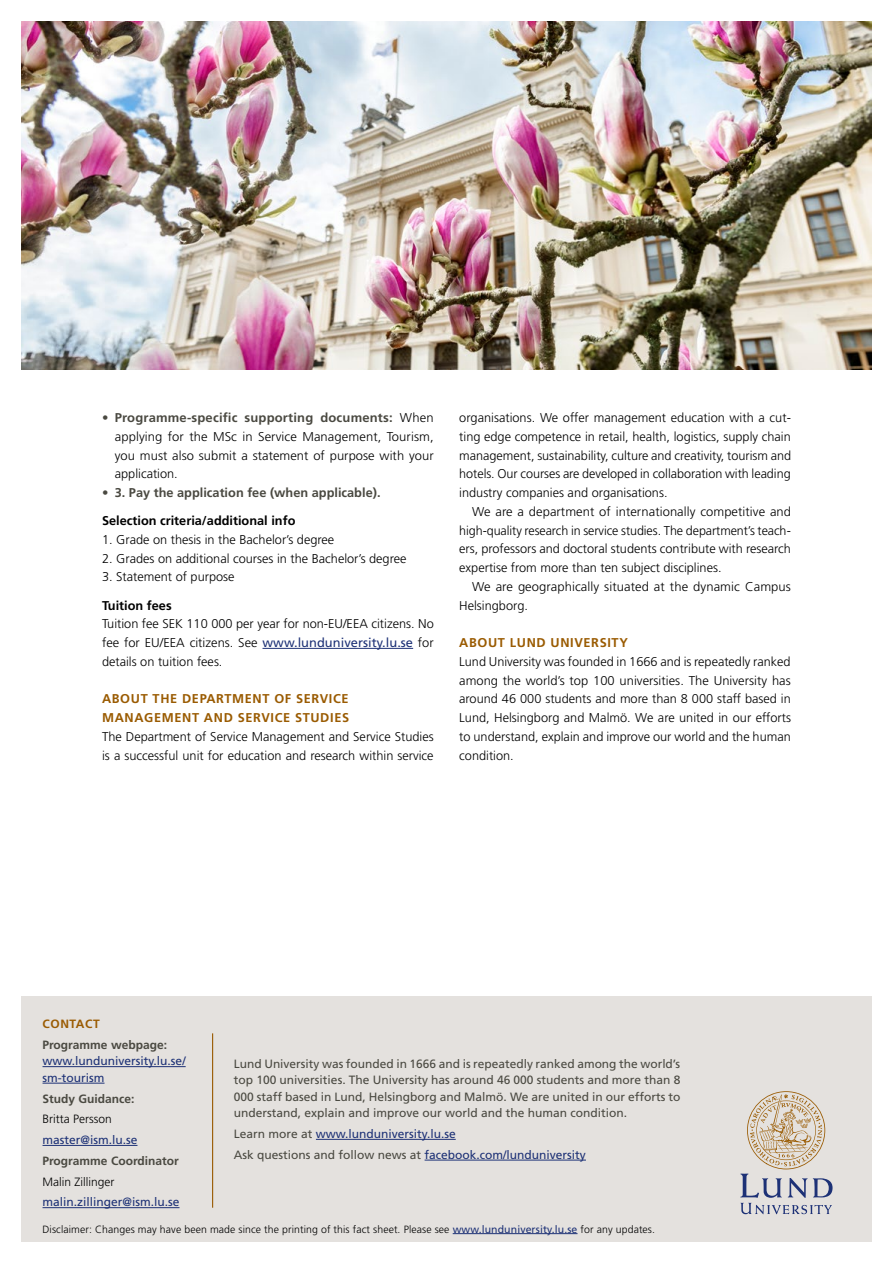
<style>
.page{position:relative;width:893px;height:1263px;background:#fff}
.page>*{position:absolute;margin:0;border:0;box-sizing:border-box;transform-origin:0 0}
.Svart_Brödtext_utan{font:300 12.75px/18.8px "Frutiger LT Std";color:#000;text-align:justify}
.Svart_Brödtext_med_i{font:300 12.75px/18.8px "Frutiger LT Std";color:#000;text-align:justify}
.H2_Brons_Underrubrik{font:700 12.75px/18.8px "Frutiger LT Std";letter-spacing:.05em;color:#9a5b02}
.H3_Underrubrik{font:700 12.75px "Frutiger LT Std";color:#000}
.t1{font:700 12.75px "Frutiger LT Std";color:#4a4941}
.t2{font:12px/16.5px "Frutiger LT Std";color:#4a4941;text-align:justify}
.t3{font:12px/16.5px "Frutiger LT Std";color:#1d3176}
.t4{font:700 12px "Frutiger LT Std";color:#4a4941}
.t5{font:300 12px "Frutiger LT Std";color:#000}
.H2_Brons_Underrubrik-2{font:700 12px "Frutiger LT Std";letter-spacing:.05em;color:#9a5b02}
.t6{font:300 10.5px "Frutiger LT Std";letter-spacing:.01em;color:#000}
.s1{font-weight:700;color:#4a4941}
.s2{font-weight:400;color:#1d3176}
.s3{color:#4a4941}
.s4{color:#1d3176}
</style>
<div class="page">
<img style="left:21px;top:21px;width:851px;height:349px">
<div style="left:21px;top:996px;width:851px;height:246px;background:#e4e1de"></div>
<hr style="left:212px;top:1033px;width:1px;height:175px;background:#9a5b02">
<hr style="left:262px;top:648px;width:151px;height:1px;background:#1d3176">
<hr style="left:43px;top:1066px;width:143px;height:1px;background:#1d3176">
<hr style="left:43px;top:1083px;width:62px;height:1px;background:#1d3176">
<hr style="left:43px;top:1145px;width:94px;height:1px;background:#1d3176">
<hr style="left:43px;top:1207px;width:136px;height:1px;background:#1d3176">
<hr style="left:316px;top:1139px;width:140px;height:1px;background:#1d3176">
<hr style="left:425px;top:1160px;width:161px;height:1px;background:#1d3176">
<hr style="left:453px;top:1233px;width:124px;height:1px;background:#1d3176">
<svg style="left:740px;top:1091px;width:92px;height:123px"></svg>
<p class="Svart_Brödtext_utan" style="left:115px;top:408px;width:320px;text-indent:-13px"><span class="s1">• Programme-specific supporting documents:</span> When applying for the MSc in Service Management, Tourism, you must also submit a statement of purpose with your application.</p>
<p class="t1" style="left:102px;top:485px;width:280px">• 3. Pay the application fee (when applicable).</p>
<h3 class="H3_Underrubrik" style="left:102px;top:513px;width:195px">Selection criteria/additional info</h3>
<p class="Svart_Brödtext_utan" style="left:102px;top:530px;width:234px">1. Grade on thesis in the Bachelor’s degree</p>
<p class="Svart_Brödtext_utan" style="left:102px;top:549px;width:306px">2. Grades on additional courses in the Bachelor’s degree</p>
<p class="Svart_Brödtext_utan" style="left:102px;top:568px;width:134px">3. Statement of purpose</p>
<h3 class="H3_Underrubrik" style="left:102px;top:598px;width:71px">Tuition fees</h3>
<p class="Svart_Brödtext_utan" style="left:102px;top:615px;width:333px">Tuition fee SEK 110 000 per year for non-EU/EEA citizens. No fee for EU/EEA citizens. See <span class="s2">www.lunduniversity.lu.se</span> for details on tuition fees.</p>
<h2 class="H2_Brons_Underrubrik" style="left:102px;top:690px;width:249px">ABOUT THE DEPARTMENT OF SERVICE<br>MANAGEMENT AND SERVICE STUDIES</h2>
<p class="Svart_Brödtext_utan" style="left:102px;top:727px;width:333px">The Department of Service Management and Service Studies is a successful unit for education and research within service</p>
<p class="Svart_Brödtext_utan" style="left:459px;top:408px;width:333px">organisations. We offer management education with a cut&shy;ting edge competence in retail, health, logistics, supply chain management, sustainability, culture and creativity, tourism and hotels. Our courses are developed in collaboration with leading industry companies and organisations.</p>
<p class="Svart_Brödtext_med_i" style="left:459px;top:502px;width:333px;text-indent:13px">We are a department of internationally competitive and high-quality research in service studies. The department’s teach&shy;ers, professors and doctoral students contribute with research expertise from more than ten subject disciplines.</p>
<p class="Svart_Brödtext_med_i" style="left:459px;top:577px;width:333px;text-indent:13px">We are geographically situated at the dynamic Campus<br>Helsingborg.</p>
<h2 class="H2_Brons_Underrubrik" style="left:459px;top:633px;width:170px">ABOUT LUND UNIVERSITY</h2>
<p class="Svart_Brödtext_utan" style="left:459px;top:652px;width:333px">Lund University was founded in 1666 and is repeatedly ranked among the world’s top 100 universities. The University has around 46 000 students and more than 8 000 staff based in Lund, Helsingborg and Malmö. We are united in our efforts to understand, explain and improve our world and the human condition.</p>
<h2 class="H2_Brons_Underrubrik-2" style="left:43px;top:1017px;width:59px">CONTACT</h2>
<p class="t4" style="left:43px;top:1038px;width:126px">Programme webpage:</p>
<p class="t3" style="left:43px;top:1053px;width:145px">www.lunduniversity.lu.se/ sm-tourism</p>
<p class="t4" style="left:43px;top:1091px;width:94px">Study Guidance:</p>
<p class="t5" style="left:43px;top:1112px;width:71px">Britta Persson</p>
<p class="t3" style="left:43px;top:1132px;width:96px">master@ism.lu.se</p>
<p class="t4" style="left:43px;top:1154px;width:138px">Programme Coordinator</p>
<p class="t5" style="left:43px;top:1175px;width:73px">Malin Zillinger</p>
<p class="t3" style="left:43px;top:1194px;width:138px">malin.zillinger@ism.lu.se</p>
<p class="t2" style="left:234px;top:1055px;width:448px">Lund University was founded in 1666 and is repeatedly ranked among the world’s top 100 universities. The University has around 46 000 students and more than 8<br>000 staff based in Lund, Helsingborg and Malmö. We are united in our efforts to understand, explain and improve our world and the human condition.</p>
<p class="t3" style="left:234px;top:1126px;width:223px"><span class="s3">Learn more at</span> www.lunduniversity.lu.se</p>
<p class="t2" style="left:234px;top:1146px;width:354px">Ask questions and follow news at <span class="s4">facebook.com/lunduniversity</span></p>
<p class="t6" style="left:43px;top:1223px;width:614px">Disclaimer: Changes may have been made since the printing of this fact sheet. Please see <span class="s2">www.lunduniversity.lu.se</span> for any updates.</p>
</div>
